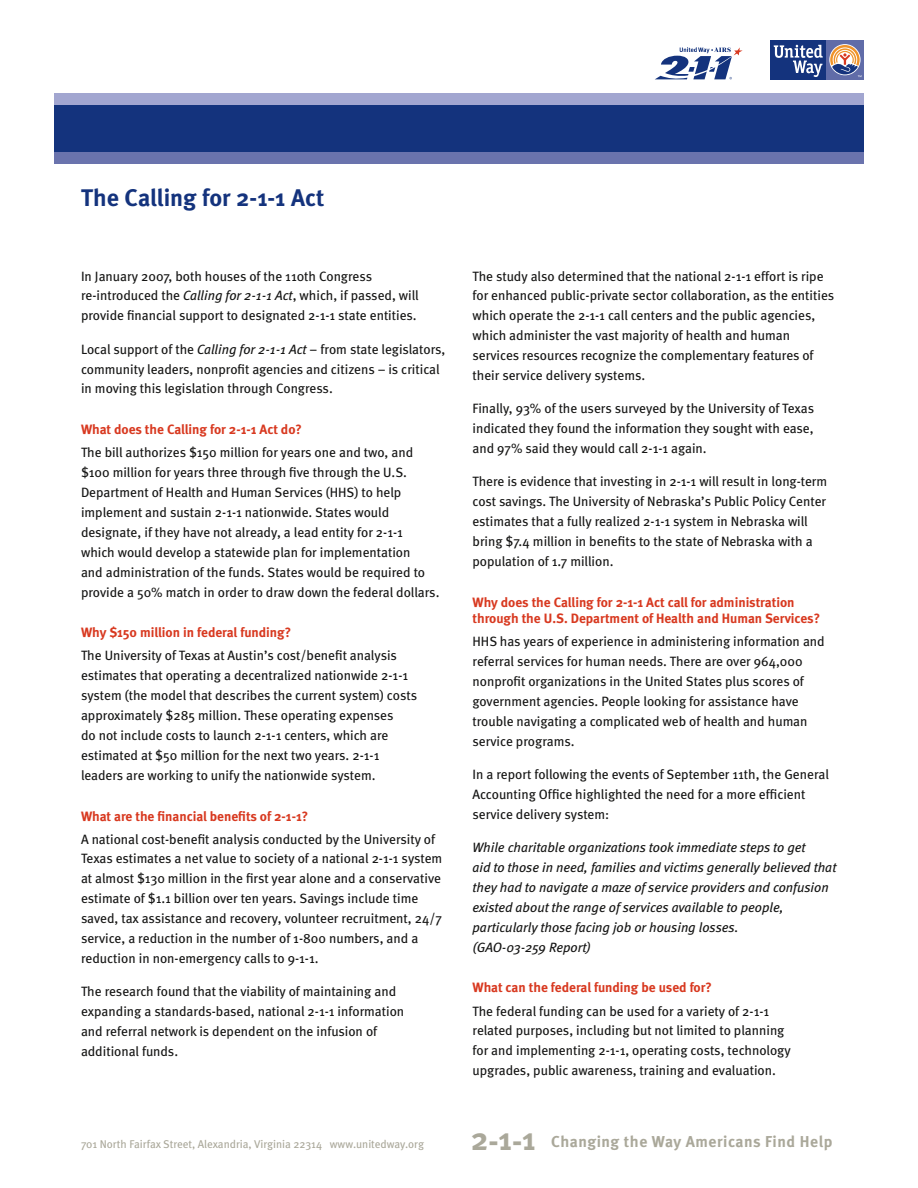
<style>
.page{position:relative;width:918px;height:1188px;background:#fff}
.page>*{position:absolute;margin:0;border:0;box-sizing:border-box;transform-origin:0 0}
.t1{font:700 31.8px "Meta";color:#aaa89a}
.t2{font:700 24px "Meta";color:#14337d}
.t3{font:700 15.75px "Meta";letter-spacing:.035em;color:#aaa89a}
.body_copy{font:13.5px/19.8px "Meta";color:#151514}
.body_copy-2{font:italic 13.5px/19.8px "Meta";color:#151514}
.Subhead{font:700 13.5px/16.5px "Meta";color:#d83920}
.t4{font:11.25px "Meta";color:#aaa89a}
.s1{font-style:italic}
</style>
<div class="page">
<div style="left:54px;top:105px;width:810px;height:47px;background:#14337d"></div>
<div style="left:826px;top:40px;width:38px;height:39px;background:#606ca8"></div>
<svg style="left:829px;top:44px;width:32px;height:31px"></svg>
<div style="left:771px;top:40px;width:55px;height:39px;background:#14337d"></div>
<svg style="left:830px;top:45px;width:32px;height:32px"></svg>
<svg style="left:774px;top:45px;width:49px;height:32px"></svg>
<svg style="left:655px;top:47px;width:88px;height:33px"></svg>
<div style="left:54px;top:152px;width:810px;height:12px;background:#6a73ad"></div>
<div style="left:54px;top:93px;width:810px;height:12px;background:#a2a6d0"></div>
<p class="t2" style="left:81px;top:184px;width:245px">The Calling for 2-1-1 Act</p>
<p class="body_copy" style="left:81px;top:266px;width:339px">In January 2007, both houses of the 110th Congress re-introduced the <span class="s1">Calling for 2-1-1 Act</span>, which, if passed, will provide financial support to designated 2-1-1 state entities.</p>
<p class="body_copy" style="left:81px;top:339px;width:366px">Local support of the <span class="s1">Calling for 2-1-1 Act</span> – from state legislators, community leaders, nonprofit agencies and citizens – is critical in moving this legislation through Congress.</p>
<p class="Subhead" style="left:81px;top:421px;width:222px">What does the Calling for 2-1-1 Act do?</p>
<p class="body_copy" style="left:81px;top:443px;width:360px">The bill authorizes $150 million for years one and two, and $100 million for years three through five through the U.S.<br>Department of Health and Human Services (HHS) to help implement and sustain 2-1-1 nationwide. States would designate, if they have not already, a lead entity for 2-1-1 which would develop a statewide plan for implementation<br>and administration of the funds. States would be required to provide a 50% match in order to draw down the federal dollars.</p>
<p class="Subhead" style="left:81px;top:624px;width:212px">Why $150 million in federal funding?</p>
<p class="body_copy" style="left:81px;top:646px;width:338px">The University of Texas at Austin’s cost/benefit analysis estimates that operating a decentralized nationwide 2-1-1 system (the model that describes the current system) costs approximately $285 million. These operating expenses<br>do not include costs to launch 2-1-1 centers, which are estimated at $50 million for the next two years. 2-1-1 leaders are working to unify the nationwide system.</p>
<p class="Subhead" style="left:81px;top:807px;width:229px">What are the financial benefits of 2-1-1?</p>
<p class="body_copy" style="left:81px;top:829px;width:363px">A national cost-benefit analysis conducted by the University of Texas estimates a net value to society of a national 2-1-1 system at almost $130 million in the first year alone and a conservative estimate of $1.1 billion over ten years. Savings include time saved, tax assistance and recovery, volunteer recruitment, 24/7 service, a reduction in the number of 1-800 numbers, and a reduction in non-emergency calls to 9-1-1.</p>
<p class="body_copy" style="left:81px;top:981px;width:325px">The research found that the viability of maintaining and expanding a standards-based, national 2-1-1 information and referral network is dependent on the infusion of additional funds.</p>
<p class="body_copy" style="left:472px;top:266px;width:363px">The study also determined that the national 2-1-1 effort is ripe for enhanced public-private sector collaboration, as the entities which operate the 2-1-1 call centers and the public agencies, which administer the vast majority of health and human services resources recognize the complementary features of their service delivery systems.</p>
<p class="body_copy" style="left:472px;top:399px;width:343px;text-align:justify">Finally, 93% of the users surveyed by the University of Texas indicated they found the information they sought with ease, and 97% said they would call 2-1-1 again.</p>
<p class="body_copy" style="left:472px;top:472px;width:356px">There is evidence that investing in 2-1-1 will result in long-term cost savings. The University of Nebraska’s Public Policy Center estimates that a fully realized 2-1-1 system in Nebraska will bring $7.4 million in benefits to the state of Nebraska with a population of 1.7 million.</p>
<p class="Subhead" style="left:472px;top:594px;width:349px">Why does the Calling for 2-1-1 Act call for administration through the U.S. Department of Health and Human Services?</p>
<p class="body_copy" style="left:472px;top:632px;width:354px">HHS has years of experience in administering information and referral services for human needs. There are over 964,000 nonprofit organizations in the United States plus scores of government agencies. People looking for assistance have trouble navigating a complicated web of health and human service programs.</p>
<p class="body_copy" style="left:472px;top:764px;width:358px">In a report following the events of September 11th, the General<br>Accounting Office highlighted the need for a more efficient service delivery system:</p>
<p class="body_copy-2" style="left:472px;top:838px;width:365px">While charitable organizations took immediate steps to get<br>aid to those in need, families and victims generally believed that they had to navigate a maze of service providers and confusion existed about the range of services available to people, particularly those facing job or housing losses.<br>(GAO-03-259 Report)</p>
<p class="Subhead" style="left:472px;top:979px;width:241px">What can the federal funding be used for?</p>
<p class="body_copy" style="left:472px;top:1001px;width:320px">The federal funding can be used for a variety of 2-1-1 related purposes, including but not limited to planning for and implementing 2-1-1, operating costs, technology upgrades, public awareness, training and evaluation.</p>
<p class="t4" style="left:81px;top:1137px;width:345px">701 North Fairfax Street, Alexandria, Virginia 22314 www.unitedway.org</p>
<p class="t1" style="left:471px;top:1120px;width:67px">2-1-1</p>
<p class="t3" style="left:551px;top:1133px;width:283px">Changing the Way Americans Find Help</p>
</div>
